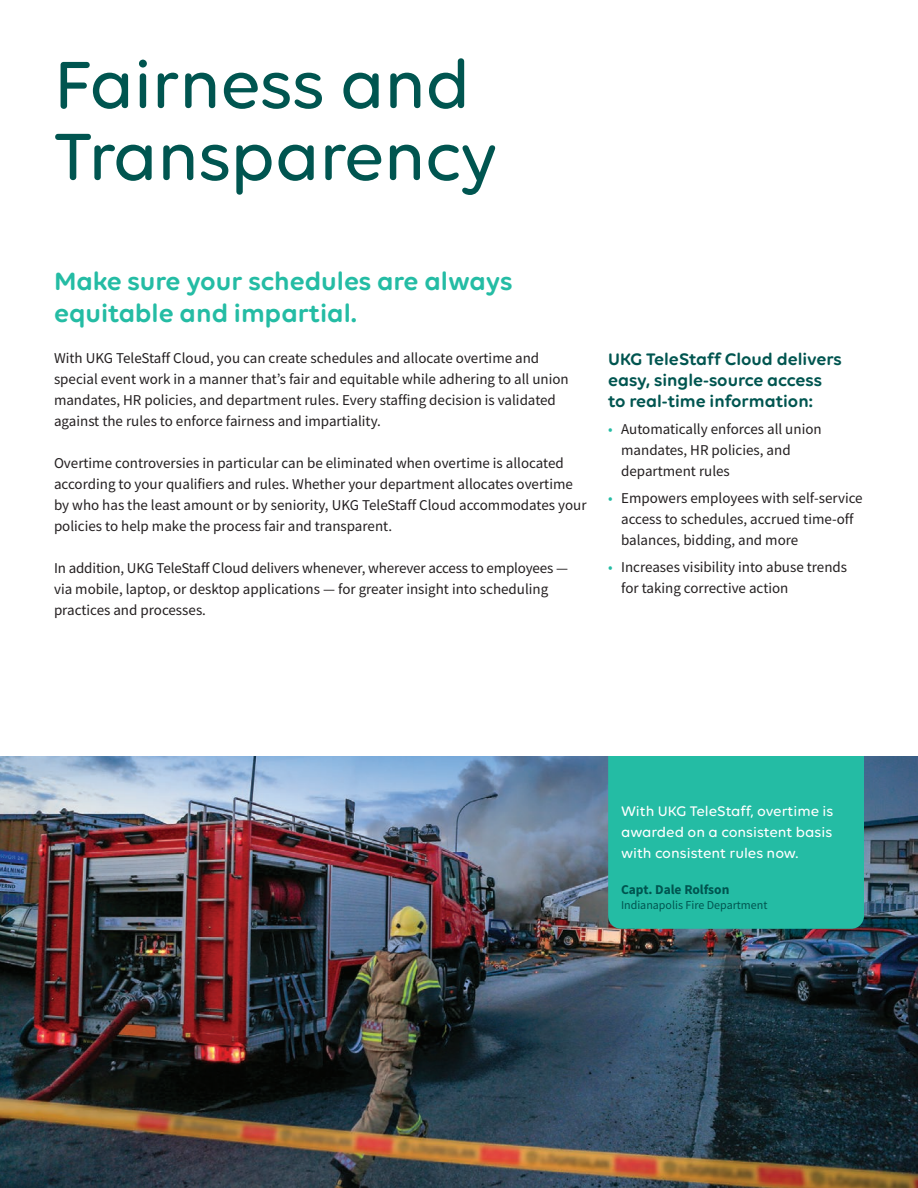
<style>
.page{position:relative;width:918px;height:1188px;background:#fff}
.page>*{position:absolute;margin:0;border:0;box-sizing:border-box;transform-origin:0 0}
.Main_headline_Dark_T{font:500 72px/72px "Volte Rounded";letter-spacing:-.01em;color:#005550}
.Body_text_14_18_Ligh{font:600 27px/31.5px "Volte Rounded";color:#24bca4}
.Body_text_header_12{font:600 18px/21px "Volte Rounded";color:#005550}
.Body_text_9_12_Black{font:15px/21px "Source Sans Pro";color:#231f20}
.Body_text_9_12_Black-2{font:500 15px/21px "Volte Rounded";color:#fff;text-align:justify}
.Body_text_9_12_Black-3{font:700 13.5px "Source Sans Pro";color:#005550}
.Body_text_9_12_Black-4{font:12px "Source Sans Pro";color:#005550}
.s1{color:#24bca4}
</style>
<div class="page">
<img style="left:0;top:756px;width:918px;height:432px">
<div style="left:608px;top:756px;width:256px;height:173px;background:#24bca4"></div>
<p class="Main_headline_Dark_T" style="left:54px;top:47px;width:445px">Fairness and<br>Transparency</p>
<p class="Body_text_14_18_Ligh" style="left:54px;top:265px;width:460px">Make sure your schedules are always equitable and impartial.</p>
<p class="Body_text_9_12_Black" style="left:54px;top:347px;width:516px">With UKG TeleStaff Cloud, you can create schedules and allocate overtime and special event work in a manner that’s fair and equitable while adhering to all union mandates, HR policies, and department rules. Every staffing decision is validated against the rules to enforce fairness and impartiality.</p>
<p class="Body_text_9_12_Black" style="left:54px;top:452px;width:534px">Overtime controversies in particular can be eliminated when overtime is allocated according to your qualifiers and rules. Whether your department allocates overtime by who has the least amount or by seniority, UKG TeleStaff Cloud accommodates your policies to help make the process fair and transparent.</p>
<p class="Body_text_9_12_Black" style="left:54px;top:557px;width:516px">In addition, UKG TeleStaff Cloud delivers whenever, wherever access to employees — via mobile, laptop, or desktop applications — for greater insight into scheduling practices and processes.</p>
<p class="Body_text_header_12" style="left:608px;top:348px;width:235px">UKG TeleStaff Cloud delivers easy, single-source access to real-time information:</p>
<p class="Body_text_9_12_Black" style="left:621px;top:419px;width:202px;text-indent:-13px"><span class="s1">•</span> Automatically enforces all union mandates, HR policies, and department rules</p>
<p class="Body_text_9_12_Black" style="left:621px;top:488px;width:243px;text-indent:-13px"><span class="s1">•</span> Empowers employees with self-service access to schedules, accrued time-off balances, bidding, and more</p>
<p class="Body_text_9_12_Black" style="left:621px;top:557px;width:228px;text-indent:-13px"><span class="s1">•</span> Increases visibility into abuse trends for taking corrective action</p>
<p class="Body_text_9_12_Black-2" style="left:621px;top:801px;width:214px">With UKG TeleStaff, overtime is awarded on a consistent basis with consistent rules now.</p>
<p class="Body_text_9_12_Black-3" style="left:621px;top:881px;width:110px">Capt. Dale Rolfson</p>
<p class="Body_text_9_12_Black-4" style="left:621px;top:898px;width:148px">Indianapolis Fire Department</p>
</div>
